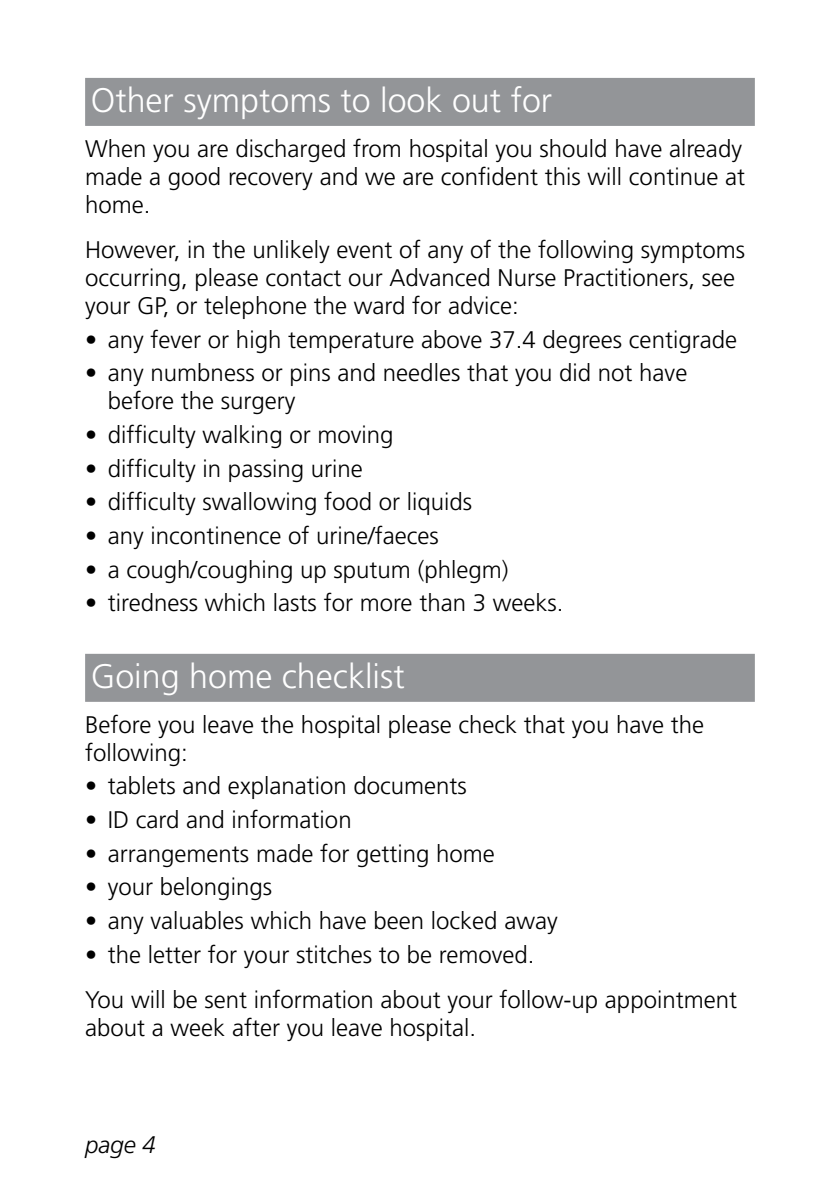
<style>
.page{position:relative;width:840px;height:1191px;background:#fff}
.page>*{position:absolute;margin:0;border:0;box-sizing:border-box;transform-origin:0 0}
.t1{font:300 34px "Frutiger";color:#fff}
.t2{font:300 24px/28px "Frutiger";color:#000}
.t3{font:italic 300 24px "Frutiger";color:#000}
</style>
<div class="page">
<div style="left:85px;top:78px;width:669px;height:48px;background:#939598"></div>
<div style="left:85px;top:654px;width:669px;height:48px;background:#939598"></div>
<h1 class="t1" style="left:91px;top:81px;width:462px">Other symptoms to look out for</h1>
<p class="t2" style="left:85px;top:134px;width:661px">When you are discharged from hospital you should have already made a good recovery and we are confident this will continue at home.</p>
<p class="t2" style="left:85px;top:235px;width:661px">However, in the unlikely event of any of the following symptoms occurring, please contact our Advanced Nurse Practitioners, see your GP, or telephone the ward for advice:</p>
<p class="t2" style="left:85px;top:325px;width:653px">• any fever or high temperature above 37.4 degrees centigrade</p>
<p class="t2" style="left:108px;top:359px;width:580px;text-indent:-23px">• any numbness or pins and needles that you did not have before the surgery</p>
<p class="t2" style="left:85px;top:420px;width:310px">• difficulty walking or moving</p>
<p class="t2" style="left:85px;top:454px;width:279px">• difficulty in passing urine</p>
<p class="t2" style="left:85px;top:488px;width:388px">• difficulty swallowing food or liquids</p>
<p class="t2" style="left:85px;top:521px;width:355px">• any incontinence of urine/faeces</p>
<p class="t2" style="left:85px;top:555px;width:424px">• a cough/coughing up sputum (phlegm)</p>
<p class="t2" style="left:85px;top:589px;width:479px">• tiredness which lasts for more than 3 weeks.</p>
<h1 class="t1" style="left:91px;top:656px;width:315px">Going home checklist</h1>
<p class="t2" style="left:85px;top:710px;width:620px">Before you leave the hospital please check that you have the following:</p>
<p class="t2" style="left:85px;top:772px;width:383px">• tablets and explanation documents</p>
<p class="t2" style="left:85px;top:805px;width:268px">• ID card and information</p>
<p class="t2" style="left:85px;top:839px;width:411px">• arrangements made for getting home</p>
<p class="t2" style="left:85px;top:873px;width:188px">• your belongings</p>
<p class="t2" style="left:85px;top:906px;width:474px">• any valuables which have been locked away</p>
<p class="t2" style="left:85px;top:932px;width:653px;line-height:45px">• the letter for your stitches to be removed.<br>You will be sent information about your follow-up appointment</p>
<p class="t2" style="left:85px;top:1013px;width:392px">about a week after you leave hospital.</p>
<p class="t3" style="left:85px;top:1131px;width:72px">page 4</p>
</div>
